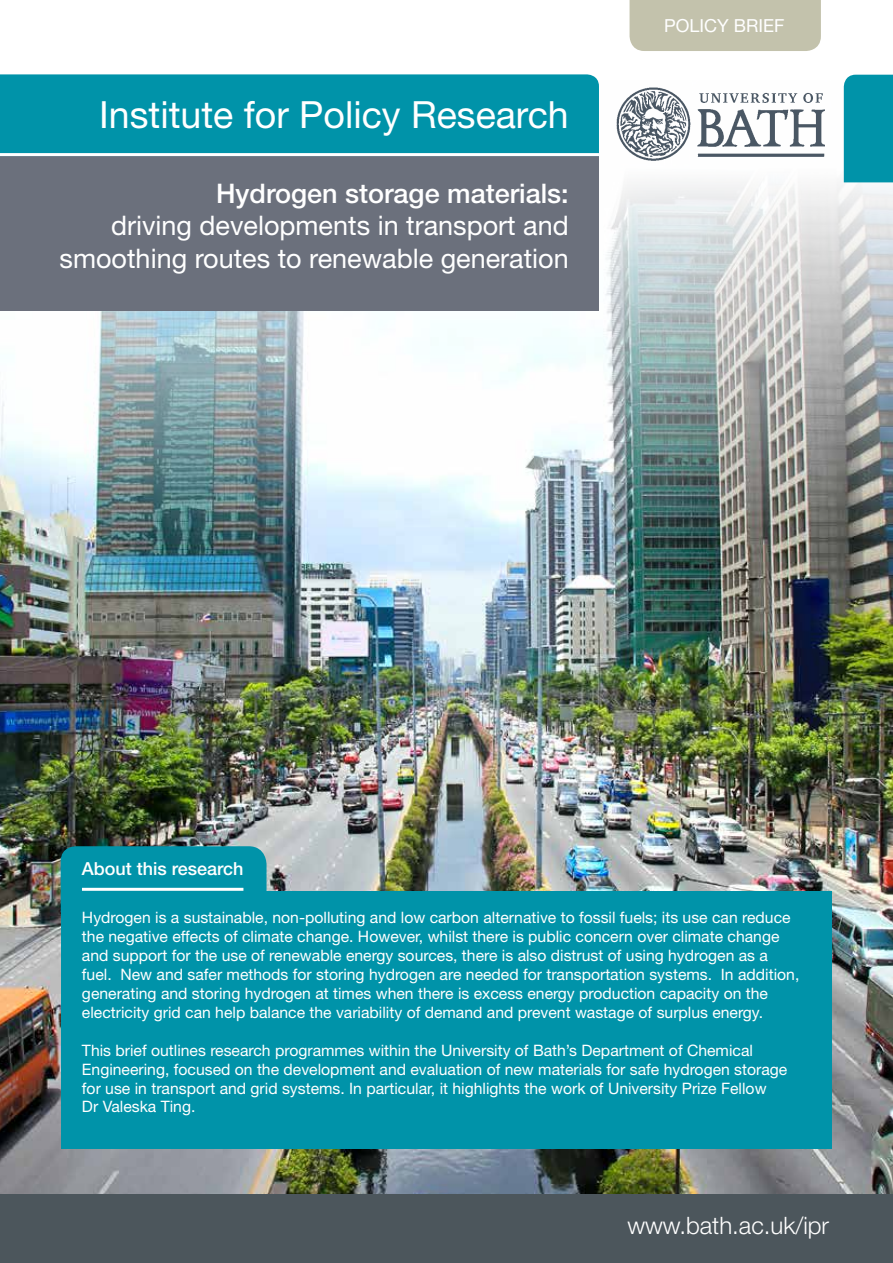
<style>
.page{position:relative;width:893px;height:1263px;background:#fff}
.page>*{position:absolute;margin:0;border:0;box-sizing:border-box;transform-origin:0 0}
.t1{font:37.5px "Helvetica Neue LT Std";color:#fff}
.t2{font:27px/32.4px "Helvetica Neue LT Std";color:#fff;text-align:right}
.t3{font:500 27px "Helvetica Neue LT Std";color:#fff}
.t4{font:300 24px "Helvetica Neue LT Std";color:#fff}
.t5{font:500 18px "Helvetica Neue LT Std";color:#fff}
.t6{font:18px "Helvetica Neue LT Std";color:#fff}
.t7{font:15.75px/18.9px "Helvetica Neue LT Std";color:#fff}
</style>
<div class="page">
<img style="left:0;top:85px;width:893px;height:1110px">
<div style="left:61px;top:846px;width:206px;height:45px;background:#0093a9"></div>
<div style="left:0;top:155px;width:599px;height:155px;background:#6b707c"></div>
<div style="left:0;top:1195px;width:893px;height:68px;background:#4c565c"></div>
<img style="left:616px;top:85px;width:208px;height:83px">
<div style="left:844px;top:75px;width:49px;height:107px;background:#0093a9"></div>
<div style="left:0;top:74px;width:599px;height:79px;background:#0093a9"></div>
<hr style="left:0;top:153px;width:599px;height:3px;background:#fff">
<div style="left:61px;top:891px;width:770px;height:257px;background:#0093a9"></div>
<div style="left:630px;top:0;width:191px;height:51px;background:#c3c2ac"></div>
<hr style="left:82px;top:888px;width:161px;height:3px;background:#fff">
<h1 class="t1" style="left:99px;top:92px;width:471px">Institute for Policy Research</h1>
<h2 class="t3" style="left:216px;top:177px;width:354px">Hydrogen storage materials:</h2>
<h2 class="t2" style="left:60px;top:209px;width:511px">driving developments in transport and smoothing routes to renewable generation</h2>
<p class="t6" style="left:664px;top:15px;width:122px">POLICY BRIEF</p>
<p class="t5" style="left:82px;top:858px;width:163px">About this research</p>
<p class="t7" style="left:82px;top:908px;width:719px">Hydrogen is a sustainable, non-polluting and low carbon alternative to fossil fuels; its use can reduce the negative effects of climate change. However, whilst there is public concern over climate change and support for the use of renewable energy sources, there is also distrust of using hydrogen as a fuel. New and safer methods for storing hydrogen are needed for transportation systems. In addition, generating and storing hydrogen at times when there is excess energy production capacity on the electricity grid can help balance the variability of demand and prevent wastage of surplus energy.</p>
<p class="t7" style="left:82px;top:1040px;width:707px">This brief outlines research programmes within the University of Bath’s Department of Chemical Engineering, focused on the development and evaluation of new materials for safe hydrogen storage for use in transport and grid systems. In particular, it highlights the work of University Prize Fellow<br>Dr Valeska Ting.</p>
<h3 class="t4" style="left:627px;top:1211px;width:203px">www.bath.ac.uk/ipr</h3>
</div>
